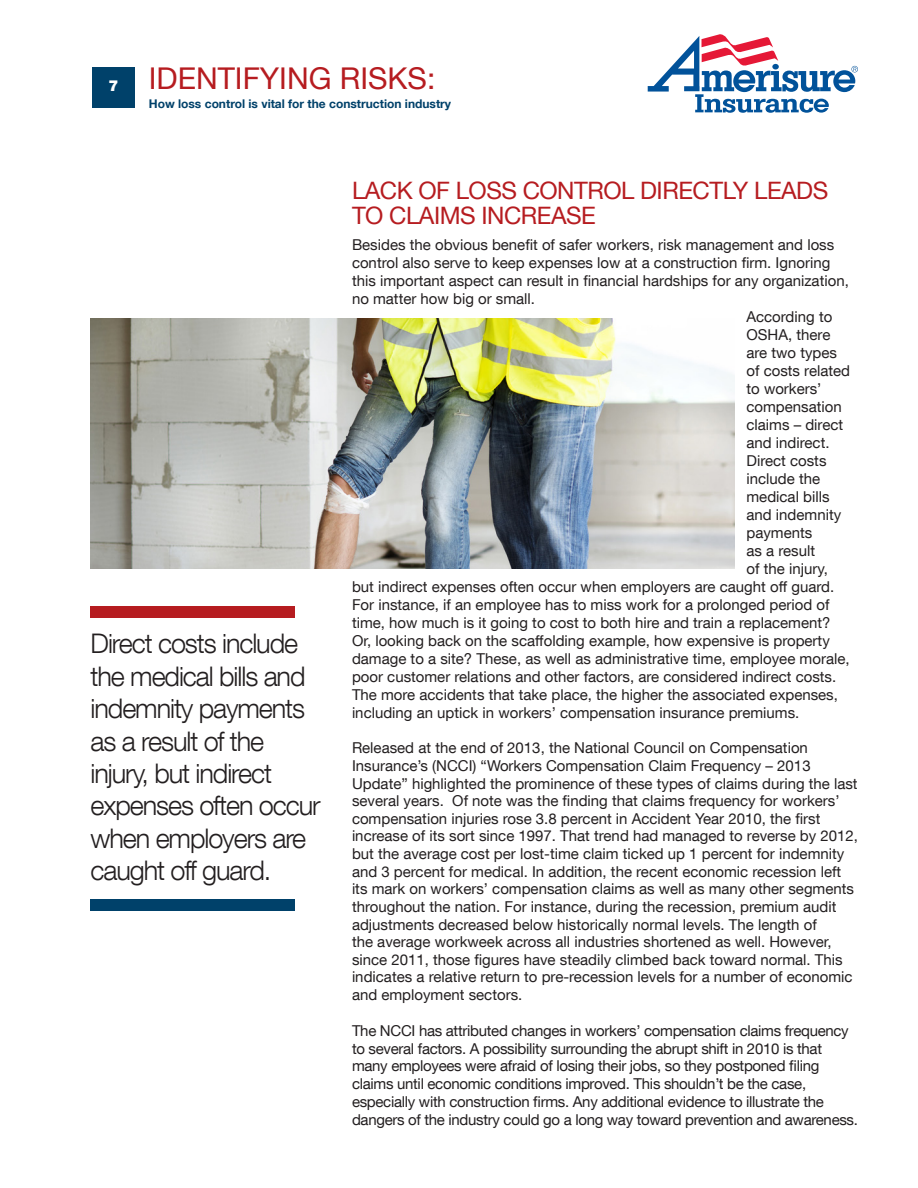
<style>
.page{position:relative;width:918px;height:1188px;background:#fff}
.page>*{position:absolute;margin:0;border:0;box-sizing:border-box;transform-origin:0 0}
.t1{font:30px "Helvetica Neue LT Com";color:#b61c20}
.t2{font:300 27px/32.4px "Helvetica Neue LT Com";letter-spacing:-.04em;color:#231f20}
.t3{font:24px/25.5px "Helvetica Neue LT Com";letter-spacing:-.02em;color:#b61c20}
.t4{font:15px/17.7px "Helvetica Neue LT Com";color:#231f20}
.t5{font:15px/17.7px "Helvetica Neue LT Com";letter-spacing:-.02em;color:#231f20}
.t6{font:700 12px "Helvetica Neue LT Com";color:#00416a}
</style>
<div class="page">
<svg style="left:648px;top:34px;width:210px;height:79px"></svg>
<div style="left:772px;top:64px;width:7px;height:6px;background:#01529a;border-radius:50%"></div>
<div style="left:92px;top:67px;width:43px;height:41px;background:#00416a"></div>
<img style="left:91px;top:318px;width:643px;height:250px">
<div style="left:91px;top:606px;width:204px;height:11px;background:#b61c20"></div>
<div style="left:91px;top:899px;width:204px;height:11px;background:#00416a"></div>
<h1 class="t1" style="left:109px;top:59px;width:328px"><sub>7</sub> IDENTIFYING RISKS:</h1>
<p class="t6" style="left:149px;top:96px;width:304px">How loss control is vital for the construction industry</p>
<p class="t2" style="left:91px;top:627px;width:232px">Direct costs include the medical bills and indemnity payments as a result of the injury, but indirect expenses often occur when employers are caught off guard.</p>
<p class="t3" style="left:352px;top:177px;width:478px">LACK OF LOSS CONTROL DIRECTLY LEADS<br>TO CLAIMS INCREASE</p>
<p class="t4" style="left:352px;top:235px;width:498px">Besides the obvious benefit of safer workers, risk management and loss control also serve to keep expenses low at a construction firm. Ignoring this important aspect can result in financial hardships for any organization, no matter how big or small.</p>
<p class="t4" style="left:747px;top:307px;width:87px">According to</p>
<p class="t4" style="left:747px;top:325px;width:85px">OSHA, there</p>
<p class="t4" style="left:747px;top:343px;width:92px">are two types</p>
<p class="t4" style="left:747px;top:361px;width:105px">of costs related</p>
<p class="t4" style="left:747px;top:379px;width:76px">to workers’</p>
<p class="t4" style="left:747px;top:397px;width:97px">compensation</p>
<p class="t4" style="left:747px;top:415px;width:98px">claims – direct</p>
<p class="t4" style="left:747px;top:433px;width:85px">and indirect.</p>
<p class="t4" style="left:747px;top:451px;width:82px">Direct costs</p>
<p class="t4" style="left:747px;top:469px;width:75px">include the</p>
<p class="t4" style="left:747px;top:487px;width:85px">medical bills</p>
<p class="t4" style="left:747px;top:505px;width:96px">and indemnity</p>
<p class="t4" style="left:747px;top:523px;width:67px">payments</p>
<p class="t4" style="left:747px;top:541px;width:70px">as a result</p>
<p class="t4" style="left:747px;top:559px;width:83px">of the injury,</p>
<p class="t4" style="left:352px;top:577px;width:484px">but indirect expenses often occur when employers are caught off guard.</p>
<p class="t4" style="left:352px;top:595px;width:479px">For instance, if an employee has to miss work for a prolonged period of</p>
<p class="t4" style="left:352px;top:613px;width:480px">time, how much is it going to cost to both hire and train a replacement?</p>
<p class="t4" style="left:352px;top:631px;width:479px">Or, looking back on the scaffolding example, how expensive is property</p>
<p class="t4" style="left:352px;top:649px;width:499px">damage to a site? These, as well as administrative time, employee morale,</p>
<p class="t4" style="left:352px;top:667px;width:486px">poor customer relations and other factors, are considered indirect costs.</p>
<p class="t4" style="left:352px;top:685px;width:487px">The more accidents that take place, the higher the associated expenses,</p>
<p class="t4" style="left:352px;top:703px;width:449px">including an uptick in workers’ compensation insurance premiums.</p>
<p class="t4" style="left:352px;top:739px;width:508px">Released at the end of 2013, the National Council on Compensation Insurance’s (NCCI) “Workers Compensation Claim Frequency – 2013<br>Update” highlighted the prominence of these types of claims during the last several years. Of note was the finding that claims frequency for workers’ compensation injuries rose 3.8 percent in Accident Year 2010, the first increase of its sort since 1997. That trend had managed to reverse by 2012, but the average cost per lost-time claim ticked up 1 percent for indemnity and 3 percent for medical. In addition, the recent economic recession left its mark on workers’ compensation claims as well as many other segments throughout the nation. For instance, during the recession, premium audit adjustments decreased below historically normal levels. The length of<br>the average workweek across all industries shortened as well. However, since 2011, those figures have steadily climbed back toward normal. This indicates a relative return to pre-recession levels for a number of economic and employment sectors.</p>
<p class="t5" style="left:352px;top:1021px;width:507px">The NCCI has attributed changes in workers’ compensation claims frequency to several factors. A possibility surrounding the abrupt shift in 2010 is that many employees were afraid of losing their jobs, so they postponed filing claims until economic conditions improved. This shouldn’t be the case, especially with construction firms. Any additional evidence to illustrate the dangers of the industry could go a long way toward prevention and awareness.</p>
</div>
